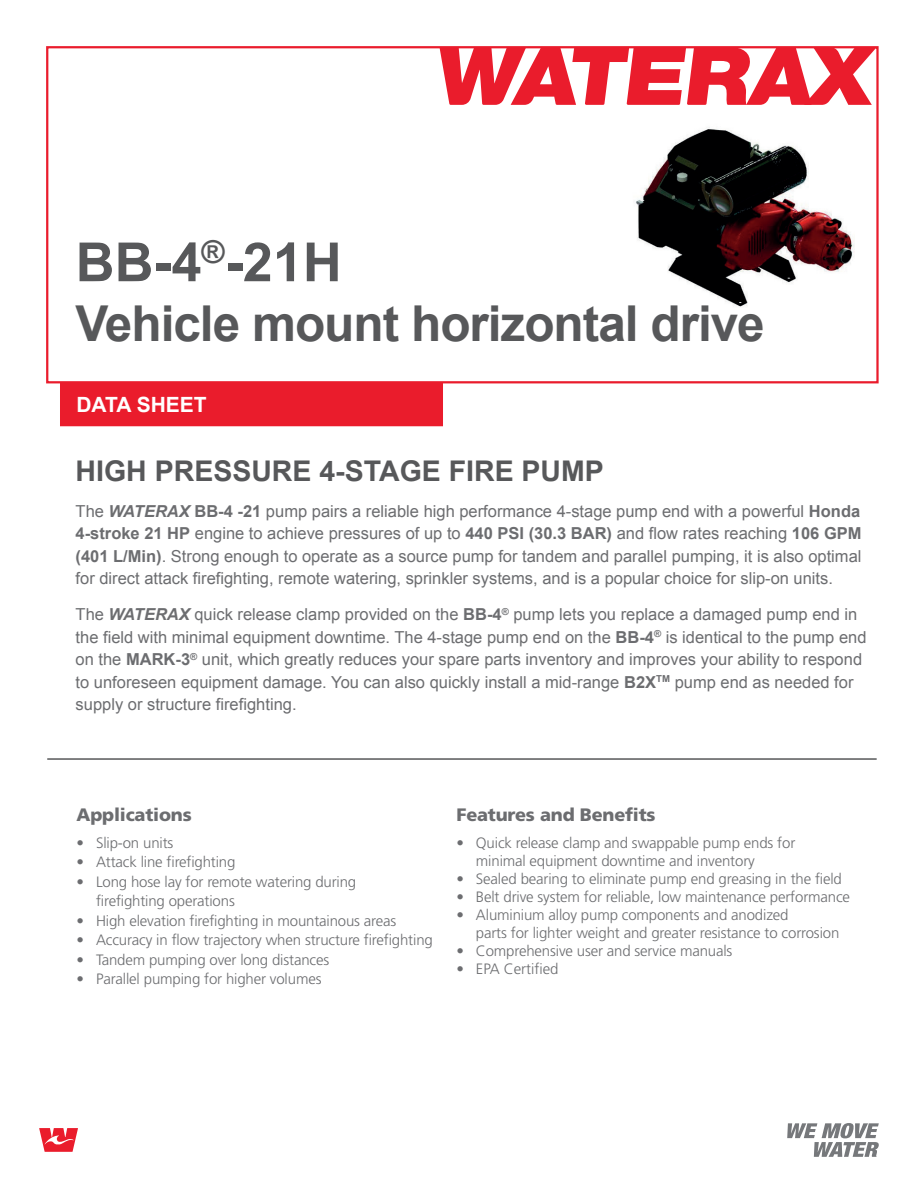
<style>
.page{position:relative;width:918px;height:1188px;background:#fff}
.page>*{position:absolute;margin:0;border:0;box-sizing:border-box;transform-origin:0 0}
.t1{font:700 54px "Arial";color:#57585a}
.t2{font:700 49.5px "Arial";letter-spacing:-.02em;color:#57585a}
.t3{font:700 28.5px "Arial";color:#57585a}
.t4{font:700 21px "Arial";color:#fff}
.t5{font:900 18px "Frutiger";letter-spacing:-.01em;color:#6c6d70}
.t6{font:16.5px/22.5px "Arial";color:#6c6d70;text-align:justify}
.t7{font:300 15px/18px "Frutiger";letter-spacing:-.01em;color:#6c6d70}
.s1{font-weight:700;font-style:italic}
.s2{font-weight:700}
</style>
<div class="page">
<svg style="left:440px;top:49px;width:435px;height:56px"></svg>
<svg style="left:39px;top:1128px;width:39px;height:24px"></svg>
<svg style="left:787px;top:1123px;width:92px;height:34px"></svg>
<div style="left:60px;top:383px;width:383px;height:43px;background:#ea1c2c"></div>
<div style="left:46px;top:46px;width:833px;height:337px;border:2px solid #ea1c2c"></div>
<img style="left:635px;top:127px;width:220px;height:180px">
<hr style="left:47px;top:758px;width:830px;height:2px;background:#57585a">
<h1 class="t1" style="left:76px;top:227px;width:268px">BB-4<sup>®</sup>-21H</h1>
<h2 class="t2" style="left:76px;top:291px;width:691px">Vehicle mount horizontal drive</h2>
<p class="t4" style="left:76px;top:391px;width:132px">DATA SHEET</p>
<h3 class="t3" style="left:76px;top:452px;width:530px">HIGH PRESSURE 4-STAGE FIRE PUMP</h3>
<p class="t6" style="left:76px;top:500px;width:788px">The <span class="s1">WATERAX</span> <span class="s2">BB-4 -21</span> pump pairs a reliable high performance 4-stage pump end with a powerful <span class="s2">Honda 4-stroke 21 HP</span> engine to achieve pressures of up to <span class="s2">440 PSI (30.3 BAR)</span> and flow rates reaching <span class="s2">106 GPM (401 L/Min)</span>. Strong enough to operate as a source pump for tandem and parallel pumping, it is also optimal for direct attack firefighting, remote watering, sprinkler systems, and is a popular choice for slip-on units.</p>
<p class="t6" style="left:76px;top:603px;width:792px;text-align:left">The <span class="s1">WATERAX</span> quick release clamp provided on the <span class="s2">BB-4</span><sup>®</sup> pump lets you replace a damaged pump end in the field with minimal equipment downtime. The 4-stage pump end on the <span class="s2">BB-4</span><sup>®</sup> is identical to the pump end on the <span class="s2">MARK-3</span><sup>®</sup> unit, which greatly reduces your spare parts inventory and improves your ability to respond to unforeseen equipment damage. You can also quickly install a mid-range <span class="s2">B2X</span><sup>TM</sup> pump end as needed for supply or structure firefighting.</p>
<p class="t5" style="left:77px;top:803px;width:117px">Applications</p>
<p class="t7" style="left:77px;top:834px;width:98px">• Slip-on units</p>
<p class="t7" style="left:77px;top:853px;width:160px">• Attack line firefighting</p>
<p class="t7" style="left:96px;top:872px;width:262px;line-height:19.5px;text-indent:-19px">• Long hose lay for remote watering during firefighting operations</p>
<p class="t7" style="left:77px;top:912px;width:321px">• High elevation firefighting in mountainous areas</p>
<p class="t7" style="left:77px;top:931px;width:358px">• Accuracy in flow trajectory when structure firefighting</p>
<p class="t7" style="left:77px;top:951px;width:254px">• Tandem pumping over long distances</p>
<p class="t7" style="left:77px;top:970px;width:246px">• Parallel pumping for higher volumes</p>
<p class="t5" style="left:457px;top:804px;width:201px">Features and Benefits</p>
<p class="t7" style="left:476px;top:834px;width:321px;text-indent:-19px">• Quick release clamp and swappable pump ends for minimal equipment downtime and inventory</p>
<p class="t7" style="left:457px;top:870px;width:387px">• Sealed bearing to eliminate pump end greasing in the field</p>
<p class="t7" style="left:457px;top:888px;width:395px">• Belt drive system for reliable, low maintenance performance</p>
<p class="t7" style="left:476px;top:906px;width:365px;text-indent:-19px">• Aluminium alloy pump components and anodized<br>parts for lighter weight and greater resistance to corrosion</p>
<p class="t7" style="left:457px;top:942px;width:277px">• Comprehensive user and service manuals</p>
<p class="t7" style="left:457px;top:960px;width:104px">• EPA Certified</p>
</div>
